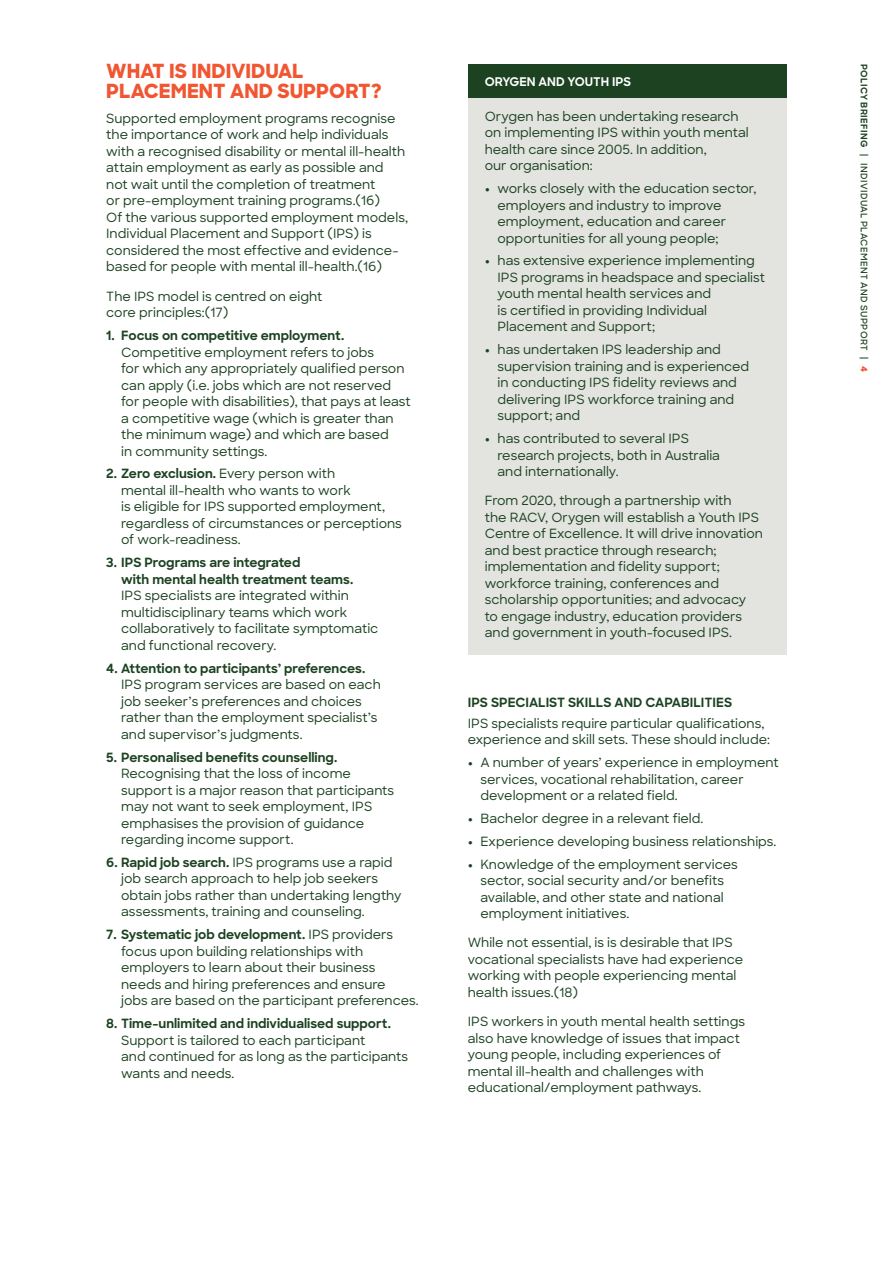
<style>
.page{position:relative;width:893px;height:1263px;background:#fff}
.page>*{position:absolute;margin:0;border:0;box-sizing:border-box;transform-origin:0 0}
.t1{font:800 19.5px/19.5px "Sharp Sans";color:#f15632}
.t2{font:500 12.75px/16.5px "Sharp Sans";color:#1c4221}
.t3{font:700 12.75px/16.5px "Sharp Sans";color:#1c4221}
.t4{font:700 12px "Sharp Sans";color:#fff}
.t5{font:600 9px "Sharp Sans";letter-spacing:.045em;color:#1c4221}
.s1{font-weight:700}
.s2{font-weight:800}
.s3{font-weight:800;color:#f15632}
</style>
<div class="page">
<div style="left:468px;top:64px;width:319px;height:34px;background:#1c4221"></div>
<div style="left:468px;top:98px;width:319px;height:556px;background:#e3e4e0"></div>
<h1 class="t1" style="left:106px;top:61px;width:277px">WHAT IS INDIVIDUAL<br>PLACEMENT AND SUPPORT?</h1>
<p class="t2" style="left:106px;top:109px;width:303px">Supported employment programs recognise the importance of work and help individuals with a recognised disability or mental ill-health attain employment as early as possible and not wait until the completion of treatment<br>or pre-employment training programs.(16)<br>Of the various supported employment models, Individual Placement and Support (IPS) is considered the most effective and evidence&shy;based for people with mental ill-health.(16)</p>
<p class="t2" style="left:106px;top:287px;width:218px">The IPS model is centred on eight core principles:(17)</p>
<p class="t3" style="left:106px;top:327px;width:239px">1. Focus on competitive employment.</p>
<p class="t2" style="left:121px;top:343px;width:291px">Competitive employment refers to jobs<br>for which any appropriately qualified person can apply (i.e. jobs which are not reserved for people with disabilities), that pays at least a competitive wage (which is greater than the minimum wage) and which are based<br>in community settings.</p>
<p class="t2" style="left:121px;top:465px;width:282px;text-indent:-15px"><span class="s1">2. Zero exclusion.</span> Every person with<br>mental ill-health who wants to work<br>is eligible for IPS supported employment, regardless of circumstances or perceptions of work-readiness.</p>
<p class="t3" style="left:121px;top:554px;width:234px;text-indent:-15px">3. IPS Programs are integrated<br>with mental health treatment teams.</p>
<p class="t2" style="left:121px;top:587px;width:259px">IPS specialists are integrated within multidisciplinary teams which work collaboratively to facilitate symptomatic and functional recovery.</p>
<p class="t3" style="left:106px;top:659px;width:261px">4. Attention to participants’ preferences.</p>
<p class="t2" style="left:121px;top:676px;width:261px">IPS program services are based on each job seeker’s preferences and choices rather than the employment specialist’s and supervisor’s judgments.</p>
<p class="t3" style="left:106px;top:748px;width:232px">5. Personalised benefits counselling.</p>
<p class="t2" style="left:121px;top:765px;width:275px">Recognising that the loss of income support is a major reason that participants may not want to seek employment, IPS emphasises the provision of guidance regarding income support.</p>
<p class="t2" style="left:121px;top:853px;width:282px;text-indent:-15px"><span class="s1">6. Rapid job search.</span> IPS programs use a rapid job search approach to help job seekers obtain jobs rather than undertaking lengthy assessments, training and counseling.</p>
<p class="t2" style="left:121px;top:926px;width:299px;text-indent:-15px"><span class="s1">7. Systematic job development.</span> IPS providers focus upon building relationships with employers to learn about their business needs and hiring preferences and ensure<br>jobs are based on the participant preferences.</p>
<p class="t3" style="left:106px;top:1015px;width:286px">8. Time-unlimited and individualised support.</p>
<p class="t2" style="left:121px;top:1031px;width:288px">Support is tailored to each participant<br>and continued for as long as the participants wants and needs.</p>
<p class="t4" style="left:485px;top:72px;width:148px">ORYGEN AND YOUTH IPS</p>
<p class="t2" style="left:485px;top:107px;width:265px">Orygen has been undertaking research on implementing IPS within youth mental health care since 2005. In addition,<br>our organisation:</p>
<p class="t2" style="left:497px;top:180px;width:260px;text-indent:-13px"><span class="s2">•</span> works closely with the education sector, employers and industry to improve employment, education and career opportunities for all young people;</p>
<p class="t2" style="left:497px;top:252px;width:269px;text-indent:-13px"><span class="s2">•</span> has extensive experience implementing IPS programs in headspace and specialist youth mental health services and<br>is certified in providing Individual Placement and Support;</p>
<p class="t2" style="left:497px;top:341px;width:253px;text-indent:-13px"><span class="s2">•</span> has undertaken IPS leadership and supervision training and is experienced in conducting IPS fidelity reviews and delivering IPS workforce training and support; and</p>
<p class="t2" style="left:497px;top:430px;width:224px;text-indent:-13px"><span class="s2">•</span> has contributed to several IPS research projects, both in Australia and internationally.</p>
<p class="t2" style="left:485px;top:492px;width:280px">From 2020, through a partnership with<br>the RACV, Orygen will establish a Youth IPS Centre of Excellence. It will drive innovation and best practice through research; implementation and fidelity support; workforce training, conferences and scholarship opportunities; and advocacy<br>to engage industry, education providers and government in youth-focused IPS.</p>
<p class="t3" style="left:468px;top:694px;width:266px">IPS SPECIALIST SKILLS AND CAPABILITIES</p>
<p class="t2" style="left:468px;top:714px;width:304px">IPS specialists require particular qualifications, experience and skill sets. These should include:</p>
<p class="t2" style="left:480px;top:754px;width:300px;text-indent:-13px"><span class="s2">•</span> A number of years’ experience in employment services, vocational rehabilitation, career development or a related field.</p>
<p class="t2" style="left:468px;top:809px;width:237px"><span class="s2">•</span> Bachelor degree in a relevant field.</p>
<p class="t2" style="left:468px;top:832px;width:310px"><span class="s2">•</span> Experience developing business relationships.</p>
<p class="t2" style="left:480px;top:855px;width:259px;text-indent:-13px"><span class="s2">•</span> Knowledge of the employment services sector, social security and/or benefits available, and other state and national employment initiatives.</p>
<p class="t2" style="left:468px;top:934px;width:277px">While not essential, is is desirable that IPS vocational specialists have had experience working with people experiencing mental health issues.(18)</p>
<p class="t2" style="left:468px;top:1013px;width:279px">IPS workers in youth mental health settings also have knowledge of issues that impact young people, including experiences of mental ill-health and challenges with educational/employment pathways.</p>
<p class="t5" style="left:871px;top:64px;width:310px;rotate:90deg"><span class="s1">POLICY BRIEFING</span> | INDIVIDUAL PLACEMENT AND SUPPORT | <span class="s3">4</span></p>
</div>
